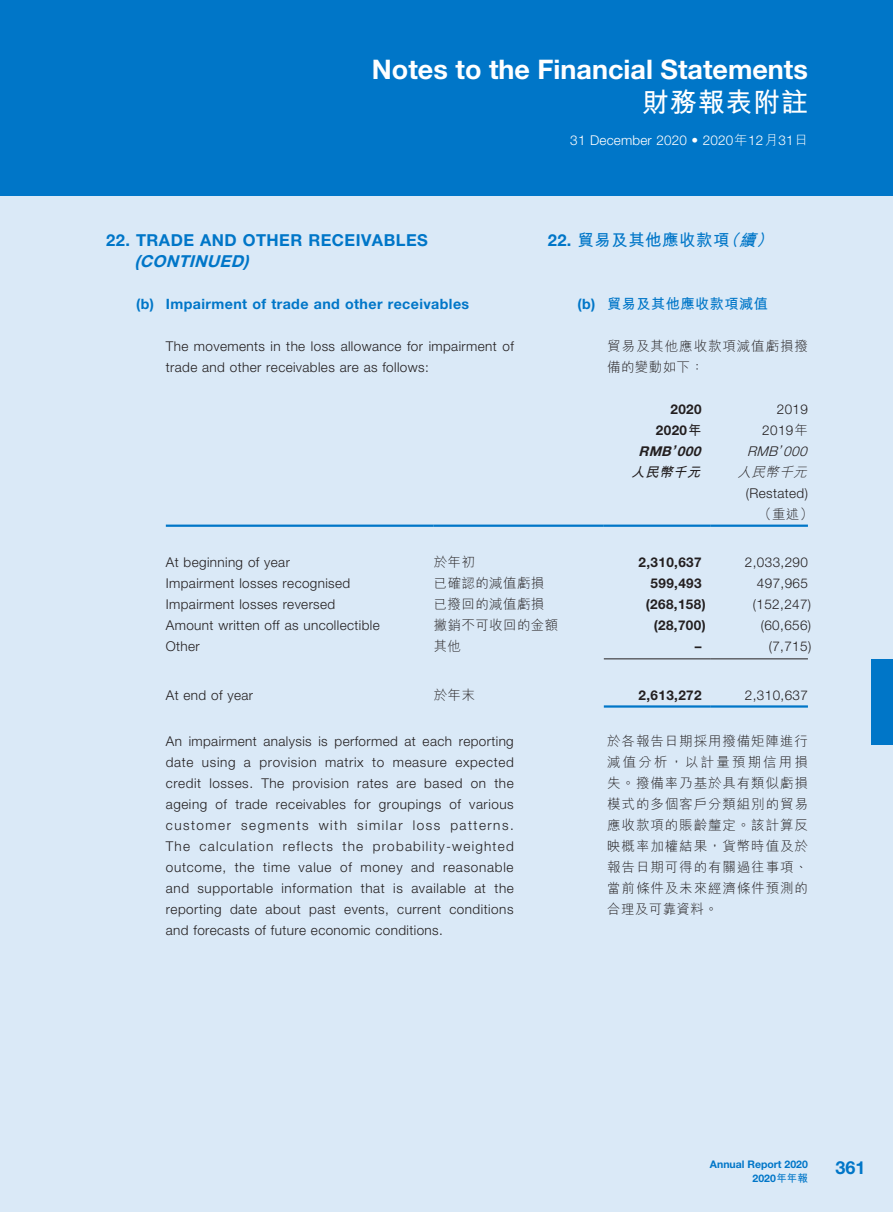
<style>
.page{position:relative;width:893px;height:1212px;background:#fff}
.page>*{position:absolute;margin:0;border:0;box-sizing:border-box;transform-origin:0 0}
.t1{font:700 27px "Helvetica Neue LT Std";color:#fff}
.t2{font:700 27px "M Hei HK";letter-spacing:.03em;color:#fff}
.t3{font:700 18px "Helvetica Neue LT Std";color:#0076c8}
.t4{font:700 16.5px "Helvetica Neue LT Std";letter-spacing:.03em;color:#0076c8}
.t5{font:700 16.5px "M Hei HK";letter-spacing:.03em;color:#0076c8}
.t6{font:italic 700 16.5px "Helvetica Neue LT Std";color:#0076c8}
.t7{font:700 14.25px "Helvetica Neue LT Std";letter-spacing:.03em;color:#0076c8}
.t8{font:700 14.25px "M Hei HK";letter-spacing:.03em;color:#0076c8}
.t9{font:300 13.5px/21px "Helvetica Neue LT Std";letter-spacing:.03em;color:#231f20}
.t10{font:300 13.5px/21px "M Hei HK";letter-spacing:.065em;color:#231f20}
.t11{font:700 13.5px "Helvetica Neue LT Std";letter-spacing:.03em;color:#231f20}
.t12{font:300 13.5px "Helvetica Neue LT Std";letter-spacing:.015em;color:#fff}
.t13{font:300 13.5px "M Hei HK";letter-spacing:.03em;color:#231f20}
.t14{font:italic 700 13.5px "Helvetica Neue LT Std";color:#231f20}
.t15{font:italic 300 13.5px "Helvetica Neue LT Std";color:#231f20}
.t16{font:italic 700 13.5px "M Hei HK";color:#231f20}
.t17{font:italic 300 13.5px "M Hei HK";color:#231f20}
.t18{font:700 10.5px/13.5px "Helvetica Neue LT Std";color:#0076c8;text-align:right}
.s1{font-family:"M Hei HK"}
.s2{font-family:"Helvetica Neue LT Std"}
.s3{font-style:italic}
</style>
<div class="page">
<div style="left:0;top:196px;width:893px;height:1016px;background:#dae9f7"></div>
<div style="left:0;top:0;width:893px;height:196px;background:#0076c8"></div>
<div style="left:872px;top:659px;width:21px;height:85px;background:#0076c8"></div>
<hr style="left:166px;top:524px;width:268px;height:3px;background:#0076c8">
<hr style="left:434px;top:524px;width:170px;height:3px;background:#0076c8">
<hr style="left:604px;top:524px;width:106px;height:3px;background:#0076c8">
<hr style="left:710px;top:524px;width:98px;height:3px;background:#0076c8">
<hr style="left:604px;top:658px;width:106px;height:1px;background:#231f20">
<hr style="left:710px;top:658px;width:98px;height:1px;background:#231f20">
<hr style="left:604px;top:705px;width:106px;height:3px;background:#0076c8">
<hr style="left:710px;top:705px;width:98px;height:3px;background:#0076c8">
<h1 class="t1" style="left:372px;top:53px;width:437px">Notes to the Financial Statements</h1>
<h1 class="t2" style="left:642px;top:82px;width:167px">財務報表附註</h1>
<p class="t12" style="left:570px;top:132px;width:239px">31 December 2020 • 2020<span class="s1">年</span>12<span class="s1">月</span>31<span class="s1">日</span></p>
<p class="t4" style="left:106px;top:230px;width:323px">22. TRADE AND OTHER RECEIVABLES</p>
<p class="t6" style="left:134px;top:251px;width:115px">(CONTINUED)</p>
<p class="t7" style="left:136px;top:295px;width:335px">(b) Impairment of trade and other receivables</p>
<p class="t9" style="left:166px;top:335px;width:349px">The movements in the loss allowance for impairment of trade and other receivables are as follows:</p>
<p class="t5" style="left:548px;top:228px;width:232px"><span class="s2">22.</span> 貿易及其他應收款項<span class="s3">（續）</span></p>
<p class="t8" style="left:577px;top:293px;width:192px"><span class="s2">(b)</span> 貿易及其他應收款項減值</p>
<p class="t10" style="left:607px;top:335px;width:202px">貿易及其他應收款項減值虧損撥備的變動如下：</p>
<p class="t11" style="left:670px;top:400px;width:33px">2020</p>
<p class="t9" style="left:777px;top:398px;width:33px">2019</p>
<p class="t11" style="left:656px;top:421px;width:47px">2020<span class="s1">年</span></p>
<p class="t9" style="left:762px;top:419px;width:47px">2019<span class="s1">年</span></p>
<p class="t14" style="left:638px;top:442px;width:68px">RMB’ 000</p>
<p class="t15" style="left:747px;top:443px;width:65px">RMB’ 000</p>
<p class="t16" style="left:631px;top:462px;width:75px">人民幣千元</p>
<p class="t17" style="left:737px;top:465px;width:74px">人民幣千元</p>
<p class="t9" style="left:746px;top:482px;width:64px">(Restated)</p>
<p class="t10" style="left:758px;top:503px;width:57px">（重述）</p>
<p class="t9" style="left:166px;top:551px;width:126px">At beginning of year</p>
<p class="t10" style="left:434px;top:551px;width:43px">於年初</p>
<p class="t11" style="left:639px;top:554px;width:65px">2,310,637</p>
<p class="t9" style="left:745px;top:551px;width:65px">2,033,290</p>
<p class="t9" style="left:166px;top:572px;width:186px">Impairment losses recognised</p>
<p class="t13" style="left:434px;top:576px;width:112px">已確認的減值虧損</p>
<p class="t11" style="left:651px;top:575px;width:53px">599,493</p>
<p class="t9" style="left:757px;top:572px;width:53px">497,965</p>
<p class="t9" style="left:166px;top:593px;width:171px">Impairment losses reversed</p>
<p class="t13" style="left:434px;top:597px;width:112px">已撥回的減值虧損</p>
<p class="t11" style="left:646px;top:596px;width:61px">(268,158)</p>
<p class="t9" style="left:753px;top:593px;width:60px">(152,247)</p>
<p class="t9" style="left:166px;top:614px;width:215px">Amount written off as uncollectible</p>
<p class="t13" style="left:434px;top:618px;width:126px">撇銷不可收回的金額</p>
<p class="t11" style="left:654px;top:617px;width:53px">(28,700)</p>
<p class="t9" style="left:761px;top:614px;width:52px">(60,656)</p>
<p class="t9" style="left:166px;top:635px;width:36px">Other</p>
<p class="t10" style="left:434px;top:635px;width:29px">其他</p>
<p class="t11" style="left:695px;top:638px;width:8px">–</p>
<p class="t9" style="left:769px;top:635px;width:44px">(7,715)</p>
<p class="t9" style="left:166px;top:684px;width:89px">At end of year</p>
<p class="t10" style="left:434px;top:684px;width:43px">於年末</p>
<p class="t11" style="left:639px;top:686px;width:65px">2,613,272</p>
<p class="t9" style="left:745px;top:684px;width:65px">2,310,637</p>
<p class="t9" style="left:166px;top:731px;width:350px;text-align:justify">An impairment analysis is performed at each reporting date using a provision matrix to measure expected credit losses. The provision rates are based on the ageing of trade receivables for groupings of various customer segments with similar loss patterns.<br>The calculation reflects the probability-weighted outcome, the time value of money and reasonable and supportable information that is available at the reporting date about past events, current conditions and forecasts of future economic conditions.</p>
<p class="t10" style="left:607px;top:730px;width:202px;text-align:justify">於各報告日期採用撥備矩陣進行減值分析，以計量預期信用損失。撥備率乃基於具有類似虧損模式的多個客戶分類組別的貿易應收款項的賬齡釐定。該計算反映概率加權結果，貨幣時值及於報告日期可得的有關過往事項、當前條件及未來經濟條件預測的合理及可靠資料。</p>
<p class="t18" style="left:710px;top:1158px;width:100px">Annual Report 2020<br>2020<span class="s1">年年報</span></p>
<h2 class="t3" style="left:835px;top:1156px;width:32px">361</h2>
</div>
